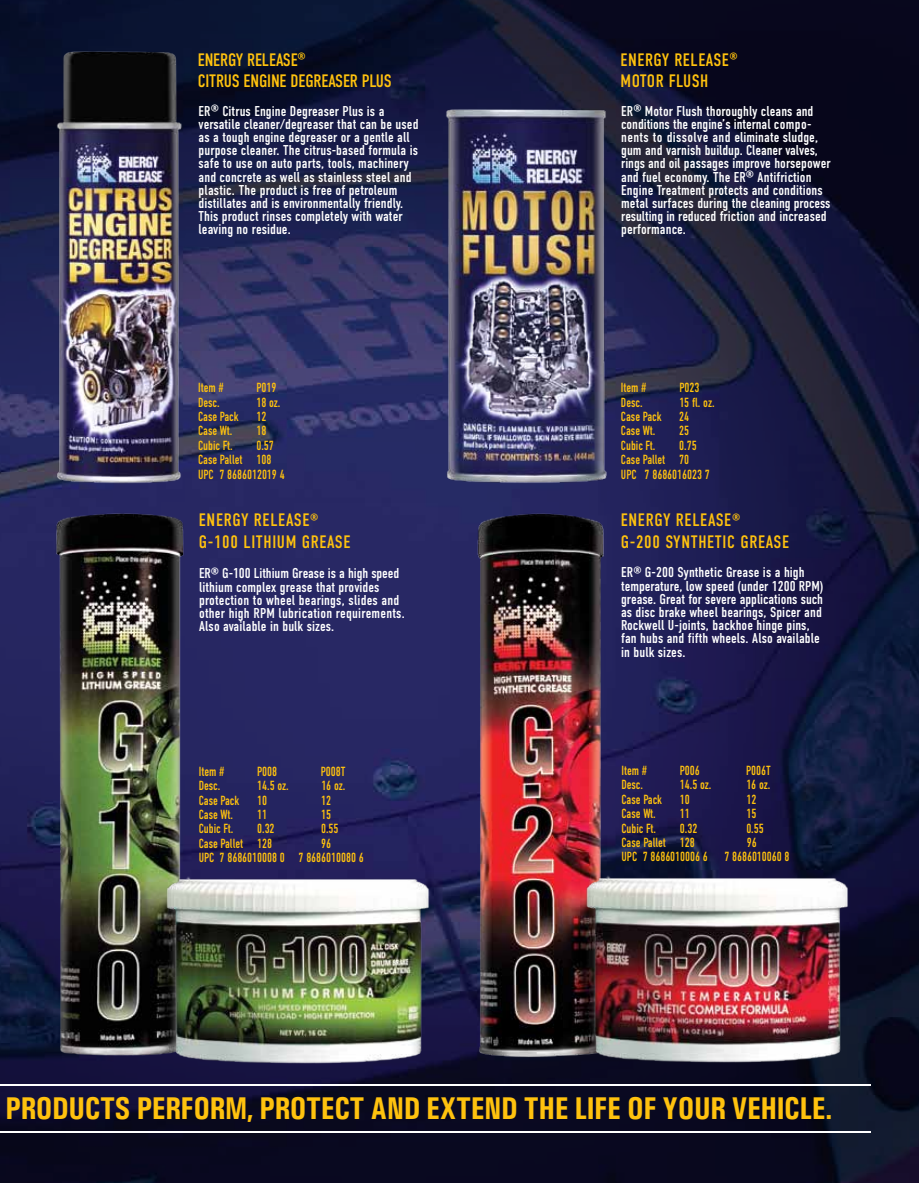
<style>
.page{position:relative;width:919px;height:1183px;background:#fff}
.page>*{position:absolute;margin:0;border:0;box-sizing:border-box;transform-origin:0 0}
.t1{font:700 31.5px "Univers Condensed";letter-spacing:-.015em;color:#ffc20e;scale:.96 1}
.t2{font:18px/21.6px "DIN Condensed C";letter-spacing:.025em;color:#ffc20e}
.t3{font:18px/21.6px "DIN Condensed C";letter-spacing:-.01em;color:#ffc20e}
.t4{font:14.25px/13.2px "DIN Condensed C";letter-spacing:.005em;color:#fff}
.t5{font:13.2px/14.4px "DIN Condensed C";letter-spacing:-.005em;color:#ffc20e;scale:.91 1}
</style>
<div class="page">
<img style="left:0;top:0;width:918px;height:1182px">
<p class="t3" style="left:198px;top:49px;width:195px">ENERGY RELEASE<sup>®<br></sup>CITRUS ENGINE DEGREASER PLUS</p>
<p class="t2" style="left:620px;top:49px;width:118px">ENERGY RELEASE<sup>®<br></sup>MOTOR FLUSH</p>
<p class="t4" style="left:198px;top:104px;width:221px">ER<sup>®</sup> Citrus Engine Degreaser Plus is a versatile cleaner/degreaser that can be used as a tough engine degreaser or a gentle all purpose cleaner. The citrus-based formula is safe to use on auto parts, tools, machinery and concrete as well as stainless steel and plastic. The product is free of petroleum distillates and is environmentally friendly.<br>This product rinses completely with water leaving no residue.</p>
<p class="t4" style="left:621px;top:104px;width:211px">ER<sup>®</sup> Motor Flush thoroughly cleans and conditions the engine’s internal compo&shy;nents to dissolve and eliminate sludge, gum and varnish buildup. Cleaner valves, rings and oil passages improve horsepower and fuel economy. The ER<sup>®</sup> Antifriction Engine Treatment protects and conditions metal surfaces during the cleaning process resulting in reduced friction and increased performance.</p>
<p class="t5" style="left:198px;top:380px;width:30px">Item #</p>
<p class="t5" style="left:256px;top:380px;width:24px">P019</p>
<p class="t5" style="left:198px;top:395px;width:25px">Desc.</p>
<p class="t5" style="left:256px;top:395px;width:28px">18 oz.</p>
<p class="t5" style="left:198px;top:409px;width:46px">Case Pack</p>
<p class="t5" style="left:256px;top:409px;width:12px">12</p>
<p class="t5" style="left:198px;top:424px;width:39px">Case Wt.</p>
<p class="t5" style="left:256px;top:424px;width:12px">18</p>
<p class="t5" style="left:198px;top:438px;width:39px">Cubic Ft.</p>
<p class="t5" style="left:198px;top:438px;width:97px;text-indent:58px">0.57<br>Case Pallet 108<br>UPC 7 8686012019 4</p>
<p class="t5" style="left:620px;top:380px;width:30px">Item #</p>
<p class="t5" style="left:679px;top:380px;width:24px">P023</p>
<p class="t5" style="left:620px;top:395px;width:25px">Desc.</p>
<p class="t5" style="left:679px;top:395px;width:40px">15 fl. oz.</p>
<p class="t5" style="left:620px;top:409px;width:46px">Case Pack</p>
<p class="t5" style="left:679px;top:409px;width:12px">24</p>
<p class="t5" style="left:620px;top:424px;width:39px">Case Wt.</p>
<p class="t5" style="left:679px;top:424px;width:12px">25</p>
<p class="t5" style="left:620px;top:438px;width:39px">Cubic Ft.</p>
<p class="t5" style="left:620px;top:438px;width:99px;text-indent:58px">0.75<br>Case Pallet 70<br>UPC 7 8686016023 7</p>
<p class="t2" style="left:199px;top:509px;width:153px">ENERGY RELEASE<sup>®<br></sup>G-100 LITHIUM GREASE</p>
<p class="t2" style="left:620px;top:509px;width:170px">ENERGY RELEASE<sup>®<br></sup>G-200 SYNTHETIC GREASE</p>
<p class="t4" style="left:199px;top:567px;width:207px">ER<sup>®</sup> G-100 Lithium Grease is a high speed lithium complex grease that provides protection to wheel bearings, slides and other high RPM lubrication requirements.<br>Also available in bulk sizes.</p>
<p class="t4" style="left:621px;top:566px;width:204px">ER<sup>®</sup> G-200 Synthetic Grease is a high temperature, low speed (under 1200 RPM) grease. Great for severe applications such as disc brake wheel bearings, Spicer and Rockwell U-joints, backhoe hinge pins, fan hubs and fifth wheels. Also available in bulk sizes.</p>
<p class="t5" style="left:199px;top:764px;width:30px">Item #</p>
<p class="t5" style="left:257px;top:764px;width:24px">P008</p>
<p class="t5" style="left:321px;top:764px;width:29px">P008T</p>
<p class="t5" style="left:199px;top:778px;width:25px">Desc.</p>
<p class="t5" style="left:257px;top:778px;width:36px">14.5 oz.</p>
<p class="t5" style="left:321px;top:778px;width:28px">16 oz.</p>
<p class="t5" style="left:199px;top:793px;width:46px">Case Pack</p>
<p class="t5" style="left:257px;top:793px;width:12px">10</p>
<p class="t5" style="left:321px;top:793px;width:12px">12</p>
<p class="t5" style="left:199px;top:807px;width:39px">Case Wt.</p>
<p class="t5" style="left:257px;top:807px;width:12px">11</p>
<p class="t5" style="left:321px;top:807px;width:12px">15</p>
<p class="t5" style="left:199px;top:821px;width:39px">Cubic Ft.</p>
<p class="t5" style="left:257px;top:821px;width:21px">0.32</p>
<p class="t5" style="left:321px;top:821px;width:21px">0.55</p>
<p class="t5" style="left:199px;top:836px;width:82px">Case Pallet 128</p>
<p class="t5" style="left:199px;top:836px;width:183px;text-indent:122px">96<br>UPC 7 8686010008 0 7 8686010080 6</p>
<p class="t5" style="left:621px;top:763px;width:30px">Item #</p>
<p class="t5" style="left:679px;top:763px;width:24px">P006</p>
<p class="t5" style="left:746px;top:763px;width:29px">P006T</p>
<p class="t5" style="left:621px;top:777px;width:25px">Desc.</p>
<p class="t5" style="left:679px;top:777px;width:36px">14.5 oz.</p>
<p class="t5" style="left:746px;top:777px;width:28px">16 oz.</p>
<p class="t5" style="left:621px;top:792px;width:46px">Case Pack</p>
<p class="t5" style="left:679px;top:792px;width:12px">10</p>
<p class="t5" style="left:746px;top:792px;width:12px">12</p>
<p class="t5" style="left:621px;top:806px;width:39px">Case Wt.</p>
<p class="t5" style="left:679px;top:806px;width:12px">11</p>
<p class="t5" style="left:746px;top:806px;width:12px">15</p>
<p class="t5" style="left:621px;top:821px;width:39px">Cubic Ft.</p>
<p class="t5" style="left:679px;top:821px;width:21px">0.32</p>
<p class="t5" style="left:746px;top:821px;width:21px">0.55</p>
<p class="t5" style="left:621px;top:835px;width:82px">Case Pallet 128</p>
<p class="t5" style="left:621px;top:835px;width:186px;text-indent:125px">96<br>UPC 7 8686010006 6 7 8686010060 8</p>
<p class="t1" style="left:5px;top:1088px;width:862px">PRODUCTS PERFORM, PROTECT AND EXTEND THE LIFE OF YOUR VEHICLE.</p>
</div>
